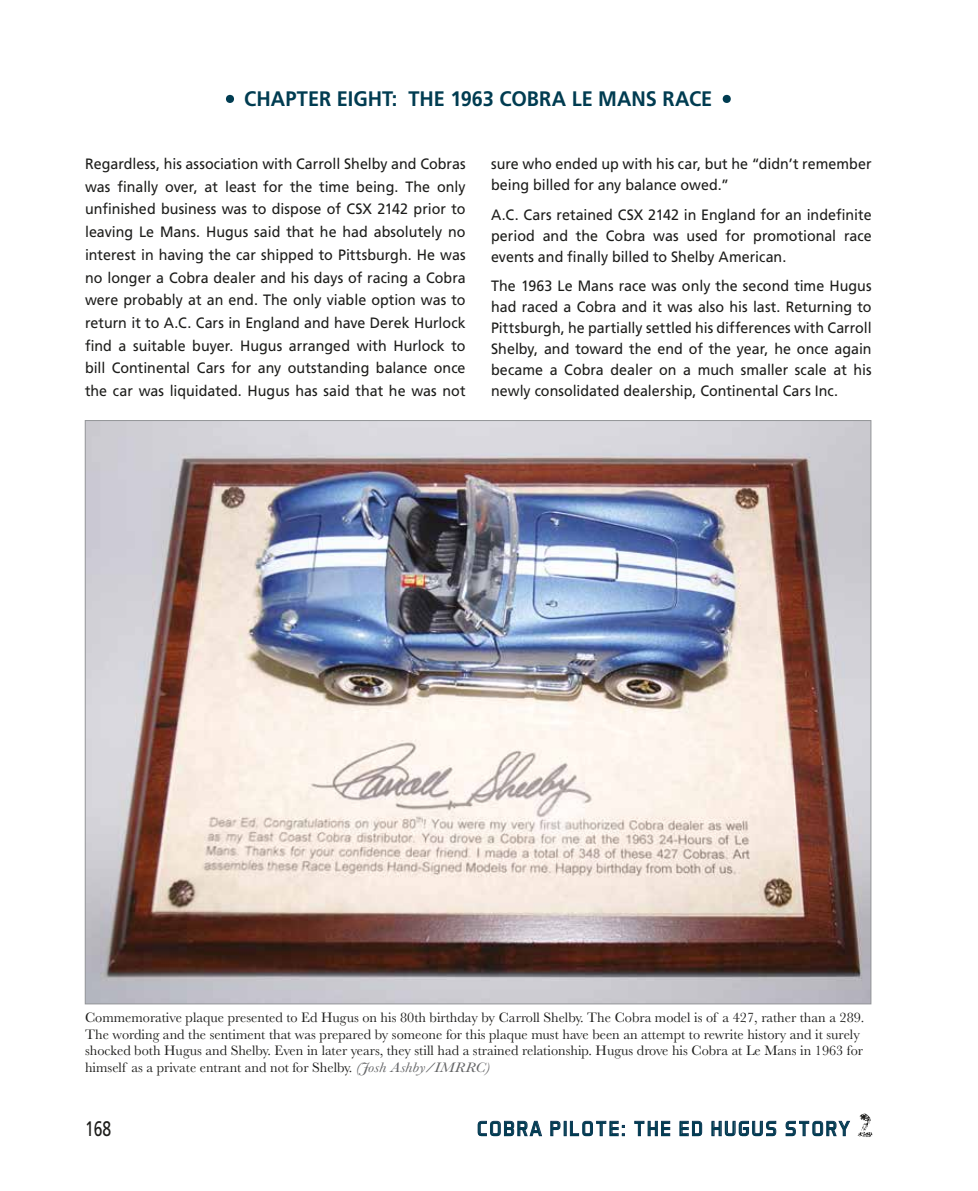
<style>
.page{position:relative;width:978px;height:1191px;background:#fff}
.page>*{position:absolute;margin:0;border:0;box-sizing:border-box;transform-origin:0 0}
.t1{font:700 52.5px "Frutiger";color:#003c51}
.t2{font:700 21px "Frutiger";color:#003c51;scale:.95 1}
.t3{font:21px "Aero Matics Display";letter-spacing:.1em;color:#003c51}
.t4{font:21px "Frutiger";color:#1d1d1b;scale:.75 1}
.t5{font:15px/22.6px "Frutiger";color:#1d1d1b;text-align:justify;scale:.95 1}
.t6{font:14.25px/16.5px "Baskerville";color:#1d1d1b}
.s1{font-style:italic;color:#646567}
</style>
<div class="page">
<svg style="left:478px;top:1120px;width:64px;height:16px"></svg>
<svg style="left:550px;top:1120px;width:11px;height:16px"></svg>
<div style="left:564px;top:1121px;width:3px;height:15px;border:1px solid #153556"></div>
<svg style="left:570px;top:1120px;width:55px;height:16px"></svg>
<svg style="left:634px;top:1120px;width:36px;height:16px"></svg>
<svg style="left:679px;top:1120px;width:23px;height:16px"></svg>
<svg style="left:711px;top:1120px;width:65px;height:16px"></svg>
<svg style="left:786px;top:1120px;width:64px;height:16px"></svg>
<img style="left:857px;top:1113px;width:16px;height:24px">
<img style="left:84px;top:420px;width:788px;height:584px">
<h1 class="t1" style="left:223px;top:65px;width:16px">·</h1>
<h2 class="t2" style="left:244px;top:87px;width:494px">CHAPTER EIGHT: THE 1963 COBRA LE MANS RACE</h2>
<h1 class="t1" style="left:719px;top:65px;width:16px">·</h1>
<p class="t5" style="left:85px;top:152px;width:402px">Regardless, his association with Carroll Shelby and Cobras was finally over, at least for the time being. The only unfinished business was to dispose of CSX 2142 prior to leaving Le Mans. Hugus said that he had absolutely no interest in having the car shipped to Pittsburgh. He was no longer a Cobra dealer and his days of racing a Cobra were probably at an end. The only viable option was to return it to A.C. Cars in England and have Derek Hurlock find a suitable buyer. Hugus arranged with Hurlock to bill Continental Cars for any outstanding balance once the car was liquidated. Hugus has said that he was not</p>
<p class="t5" style="left:491px;top:153px;width:402px;line-height:21px">sure who ended up with his car, but he “didn’t remember being billed for any balance owed.”</p>
<p class="t5" style="left:491px;top:204px;width:402px;line-height:21px">A.C. Cars retained CSX 2142 in England for an indefinite period and the Cobra was used for promotional race events and finally billed to Shelby American.</p>
<p class="t5" style="left:491px;top:275px;width:402px;line-height:21px">The 1963 Le Mans race was only the second time Hugus had raced a Cobra and it was also his last. Returning to Pittsburgh, he partially settled his differences with Carroll Shelby, and toward the end of the year, he once again became a Cobra dealer on a much smaller scale at his newly consolidated dealership, Continental Cars Inc.</p>
<p class="t6" style="left:85px;top:1009px;width:781px">Commemorative plaque presented to Ed Hugus on his 80th birthday by Carroll Shelby. The Cobra model is of a 427, rather than a 289.<br>The wording and the sentiment that was prepared by someone for this plaque must have been an attempt to rewrite history and it surely shocked both Hugus and Shelby. Even in later years, they still had a strained relationship. Hugus drove his Cobra at Le Mans in 1963 for himself as a private entrant and not for Shelby. <span class="s1">(Josh Ashby/IMRRC)</span></p>
<h2 class="t4" style="left:85px;top:1116px;width:37px">168</h2>
<h2 class="t3" style="left:477px;top:1116px;width:374px">COBRA PILOTE: THE ED HUGUS STORY</h2>
</div>
